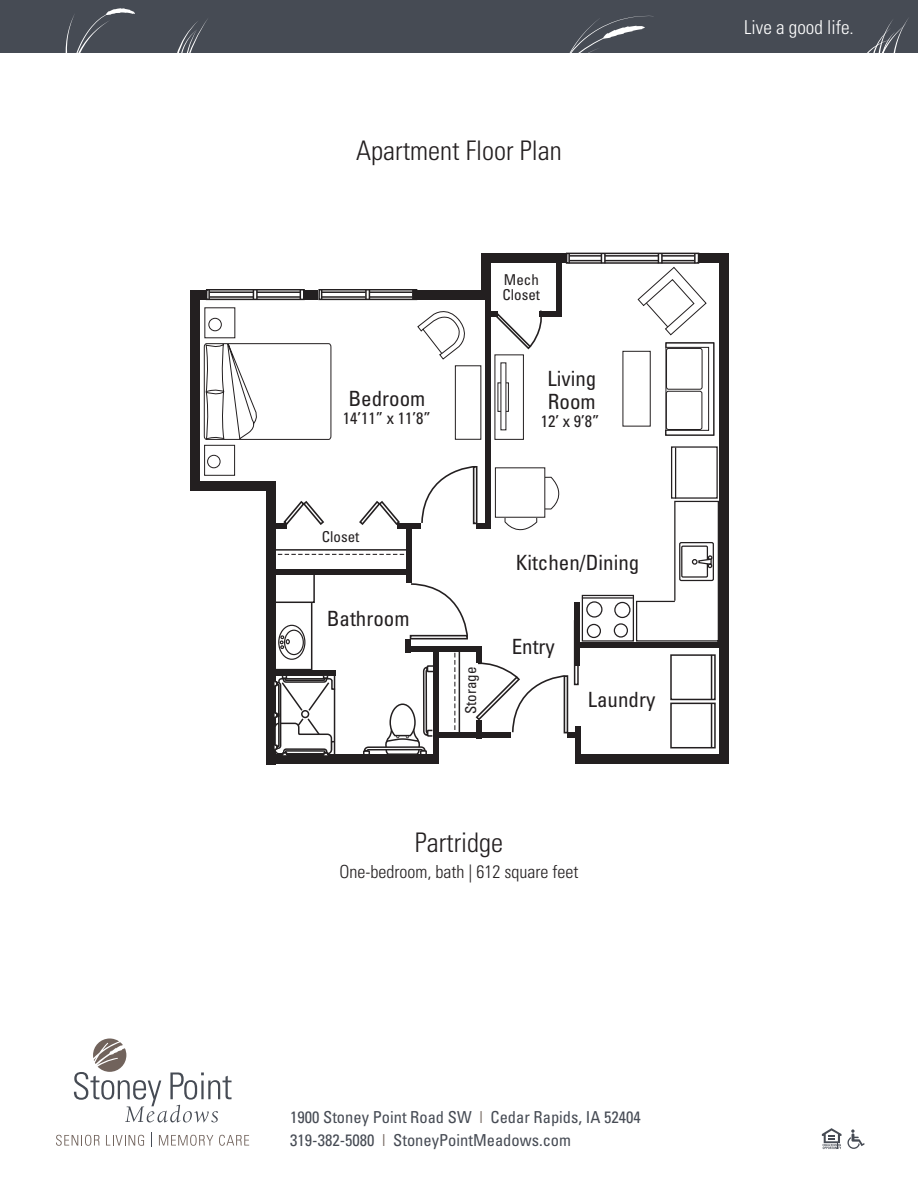
<style>
.page{position:relative;width:918px;height:1188px;background:#fff}
.page>*{position:absolute;margin:0;border:0;box-sizing:border-box;transform-origin:0 0}
.t1{font:300 condensed 27px "Univers";color:#231f20}
.t2{font:condensed 21px/22.5px "Univers";color:#231f20}
.t3{font:300 condensed 19.2px "Univers";color:#fff}
.t4{font:300 condensed 18px "Univers";color:#231f20}
.t5{font:condensed 16.5px/22.8px "Univers";color:#464b54}
.t6{font:condensed 16.5px "Univers";color:#231f20}
.t7{font:condensed 15px/15px "Univers";color:#231f20}
.s1{color:#71635c}
</style>
<div class="page">
<div style="left:266px;top:481px;width:10px;height:283px;background:#231f20"></div>
<div style="left:190px;top:290px;width:10px;height:200px;background:#231f20"></div>
<div style="left:719px;top:254px;width:10px;height:507px;background:#231f20"></div>
<div style="left:482px;top:254px;width:9px;height:46px;background:#231f20"></div>
<div style="left:266px;top:755px;width:173px;height:9px;background:#231f20"></div>
<div style="left:575px;top:755px;width:154px;height:9px;background:#231f20"></div>
<div style="left:485px;top:287px;width:6px;height:242px;background:#231f20"></div>
<div style="left:406px;top:524px;width:6px;height:59px;background:#231f20"></div>
<div style="left:556px;top:258px;width:6px;height:59px;background:#231f20"></div>
<div style="left:488px;top:311px;width:9px;height:6px;background:#231f20"></div>
<div style="left:540px;top:311px;width:18px;height:6px;background:#231f20"></div>
<div style="left:433px;top:646px;width:6px;height:114px;background:#231f20"></div>
<div style="left:476px;top:646px;width:6px;height:17px;background:#231f20"></div>
<div style="left:405px;top:639px;width:6px;height:13px;background:#231f20"></div>
<div style="left:266px;top:569px;width:144px;height:6px;background:#231f20"></div>
<div style="left:578px;top:642px;width:148px;height:6px;background:#231f20"></div>
<div style="left:266px;top:523px;width:20px;height:6px;background:#231f20"></div>
<div style="left:397px;top:523px;width:24px;height:6px;background:#231f20"></div>
<div style="left:477px;top:523px;width:14px;height:6px;background:#231f20"></div>
<div style="left:567px;top:732px;width:13px;height:6px;background:#231f20"></div>
<div style="left:434px;top:732px;width:77px;height:6px;background:#231f20"></div>
<div style="left:406px;top:646px;width:75px;height:6px;background:#231f20"></div>
<div style="left:574px;top:602px;width:6px;height:63px;background:#231f20"></div>
<div style="left:575px;top:726px;width:6px;height:33px;background:#231f20"></div>
<div style="left:304px;top:290px;width:14px;height:10px;background:#231f20"></div>
<div style="left:191px;top:290px;width:15px;height:10px;background:#231f20"></div>
<div style="left:191px;top:481px;width:81px;height:9px;background:#231f20"></div>
<div style="left:413px;top:290px;width:71px;height:10px;background:#231f20"></div>
<div style="left:481px;top:254px;width:85px;height:9px;background:#231f20"></div>
<div style="left:699px;top:254px;width:30px;height:9px;background:#231f20"></div>
<svg style="left:496px;top:310px;width:46px;height:40px"></svg>
<div style="left:410px;top:635px;width:58px;height:5px;border:2px solid #231f20"></div>
<svg style="left:409px;top:583px;width:59px;height:54px"></svg>
<div style="left:564px;top:675px;width:4px;height:58px;border:2px solid #231f20"></div>
<div style="left:473px;top:466px;width:4px;height:58px;border:2px solid #231f20"></div>
<svg style="left:421px;top:466px;width:54px;height:59px"></svg>
<svg style="left:475px;top:662px;width:91px;height:72px"></svg>
<div style="left:574px;top:620px;width:5px;height:65px;border:2px solid #231f20"></div>
<svg style="left:283px;top:501px;width:42px;height:25px"></svg>
<svg style="left:359px;top:501px;width:41px;height:24px"></svg>
<div style="left:566px;top:253px;width:133px;height:11px;border:2px solid #231f20"></div>
<hr style="left:605px;top:260px;width:53px;height:1px;background:#231f20">
<hr style="left:605px;top:255px;width:53px;height:2px;background:#231f20">
<hr style="left:569px;top:260px;width:32px;height:1px;background:#231f20">
<hr style="left:569px;top:255px;width:32px;height:2px;background:#231f20">
<svg style="left:601px;top:253px;width:5px;height:10px"></svg>
<svg style="left:568px;top:253px;width:2px;height:10px"></svg>
<div style="left:206px;top:289px;width:99px;height:11px;border:2px solid #231f20"></div>
<hr style="left:257px;top:296px;width:43px;height:2px;background:#231f20">
<hr style="left:257px;top:291px;width:43px;height:2px;background:#231f20">
<hr style="left:209px;top:296px;width:44px;height:2px;background:#231f20">
<hr style="left:209px;top:291px;width:44px;height:2px;background:#231f20">
<svg style="left:253px;top:290px;width:5px;height:10px"></svg>
<svg style="left:208px;top:290px;width:2px;height:10px"></svg>
<div style="left:318px;top:289px;width:99px;height:11px;border:2px solid #231f20"></div>
<hr style="left:369px;top:296px;width:43px;height:2px;background:#231f20">
<hr style="left:369px;top:291px;width:44px;height:2px;background:#231f20">
<hr style="left:322px;top:296px;width:44px;height:2px;background:#231f20">
<hr style="left:322px;top:291px;width:44px;height:2px;background:#231f20">
<svg style="left:365px;top:290px;width:5px;height:10px"></svg>
<div style="left:582px;top:595px;width:52px;height:47px;border:1px solid #231f20"></div>
<hr style="left:582px;top:597px;width:51px;height:2px;background:#231f20">
<div style="left:586px;top:601px;width:17px;height:17px;border:1px solid #231f20;border-radius:50%"></div>
<div style="left:614px;top:602px;width:17px;height:16px;border:1px solid #231f20;border-radius:50%"></div>
<div style="left:587px;top:624px;width:14px;height:14px;border:1px solid #231f20;border-radius:50%"></div>
<div style="left:614px;top:623px;width:14px;height:15px;border:1px solid #231f20;border-radius:50%"></div>
<div style="left:671px;top:446px;width:47px;height:53px;border:1px solid #231f20"></div>
<hr style="left:675px;top:448px;width:1px;height:51px;background:#231f20">
<svg style="left:636px;top:500px;width:83px;height:142px"></svg>
<svg style="left:362px;top:665px;width:71px;height:90px"></svg>
<hr style="left:267px;top:549px;width:142px;height:2px;background:#231f20">
<svg style="left:277px;top:554px;width:128px;height:1px"></svg>
<div style="left:670px;top:654px;width:46px;height:46px;border:2px solid #231f20"></div>
<hr style="left:711px;top:655px;width:1px;height:44px;background:#231f20">
<div style="left:670px;top:703px;width:46px;height:45px;border:2px solid #231f20"></div>
<hr style="left:711px;top:703px;width:1px;height:45px;background:#231f20">
<hr style="left:459px;top:649px;width:1px;height:86px;background:#231f20">
<svg style="left:454px;top:652px;width:1px;height:78px"></svg>
<svg style="left:274px;top:575px;width:62px;height:181px"></svg>
<div style="left:495px;top:354px;width:29px;height:86px;border:1px solid #231f20"></div>
<div style="left:498px;top:382px;width:11px;height:30px;border:1px solid #231f20"></div>
<div style="left:501px;top:363px;width:5px;height:67px;background:#fff"></div>
<svg style="left:665px;top:342px;width:50px;height:94px"></svg>
<div style="left:666px;top:348px;width:36px;height:42px;border:1px solid #231f20;border-radius:2px"></div>
<div style="left:666px;top:391px;width:36px;height:39px;border:1px solid #231f20;border-radius:2px"></div>
<div style="left:666px;top:342px;width:48px;height:93px;border:1px solid #231f20"></div>
<div style="left:623px;top:351px;width:28px;height:76px;border:1px solid #231f20"></div>
<svg style="left:204px;top:325px;width:128px;height:115px"></svg>
<div style="left:206px;top:344px;width:18px;height:48px;border:1px solid #231f20"></div>
<div style="left:206px;top:391px;width:18px;height:48px;border:1px solid #231f20"></div>
<div style="left:204px;top:445px;width:31px;height:31px;border:1px solid #231f20"></div>
<div style="left:207px;top:455px;width:13px;height:13px;border:1px solid #231f20;border-radius:50%"></div>
<div style="left:208px;top:318px;width:14px;height:13px;border:1px solid #231f20;border-radius:50%"></div>
<svg style="left:637px;top:253px;width:70px;height:83px"></svg>
<svg style="left:412px;top:290px;width:53px;height:70px"></svg>
<div style="left:455px;top:365px;width:26px;height:75px;border:1px solid #231f20"></div>
<svg style="left:504px;top:476px;width:56px;height:55px"></svg>
<div style="left:495px;top:468px;width:50px;height:49px;background:#fff"></div>
<div style="left:495px;top:467px;width:50px;height:51px;border:1px solid #231f20"></div>
<div style="left:0;top:4px;width:918px;height:49px;background:#464b54"></div>
<svg style="left:65px;top:8px;width:70px;height:45px"></svg>
<svg style="left:867px;top:18px;width:42px;height:35px"></svg>
<svg style="left:177px;top:19px;width:31px;height:34px"></svg>
<svg style="left:569px;top:16px;width:85px;height:37px"></svg>
<hr style="left:0;top:0;width:918px;height:4px;background:#464b54">
<svg style="left:56px;top:1135px;width:43px;height:11px"></svg>
<svg style="left:106px;top:1135px;width:38px;height:11px"></svg>
<svg style="left:151px;top:1133px;width:1px;height:14px"></svg>
<svg style="left:159px;top:1135px;width:54px;height:11px"></svg>
<svg style="left:219px;top:1135px;width:30px;height:11px"></svg>
<svg style="left:74px;top:1038px;width:158px;height:85px"></svg>
<svg style="left:822px;top:1128px;width:19px;height:21px"></svg>
<svg style="left:847px;top:1129px;width:18px;height:20px"></svg>
<h1 class="t1" style="left:356px;top:141px;width:207px">Apartment Floor Plan</h1>
<p class="t2" style="left:348px;top:389px;width:78px">Bedroom</p>
<p class="t6" style="left:343px;top:412px;width:89px">14’11” x 11’8”</p>
<p class="t7" style="left:503px;top:273px;width:39px">Mech<br>Closet</p>
<p class="t2" style="left:547px;top:369px;width:50px">Living<br>Room</p>
<p class="t6" style="left:541px;top:415px;width:60px">12’ x 9’8”</p>
<p class="t7" style="left:322px;top:530px;width:39px">Closet</p>
<p class="t2" style="left:327px;top:609px;width:84px">Bathroom</p>
<p class="t7" style="left:465px;top:714px;width:49px;rotate:-90deg">Storage</p>
<p class="t2" style="left:516px;top:553px;width:125px">Kitchen/Dining</p>
<p class="t2" style="left:512px;top:637px;width:45px">Entry</p>
<p class="t2" style="left:588px;top:690px;width:69px">Laundry</p>
<h1 class="t1" style="left:415px;top:832px;width:90px">Partridge</h1>
<p class="t4" style="left:340px;top:865px;width:240px">One-bedroom, bath | 612 square feet</p>
<p class="t3" style="left:744px;top:20px;width:111px">Live a good life.</p>
<p class="t5" style="left:290px;top:1107px;width:352px">1900 Stoney Point Road SW <span class="s1">|</span> Cedar Rapids, IA 52404<br>319-382-5080 <span class="s1">|</span> StoneyPointMeadows.com</p>
</div>
